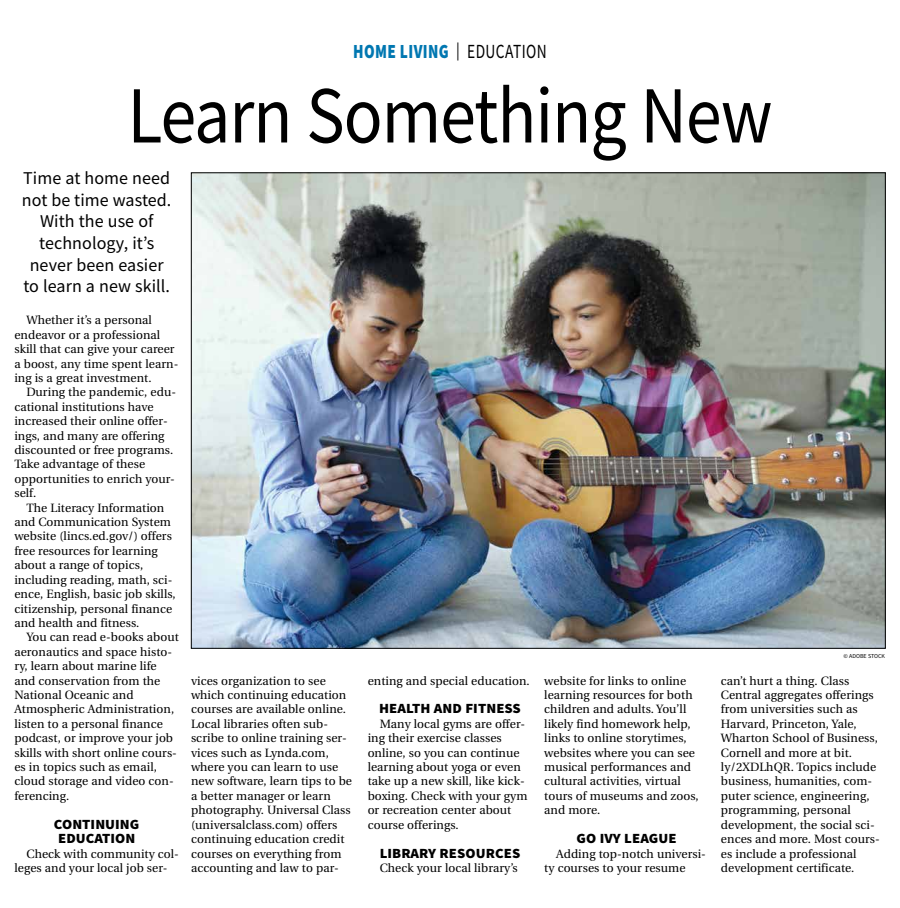
<style>
.page{position:relative;width:900px;height:908px;background:#fff}
.page>*{position:absolute;margin:0;border:0;box-sizing:border-box;transform-origin:0 0}
.t1{font:81px "Source Sans Pro";letter-spacing:-.015em;color:#000;scale:.89 1}
.t2{font:900 20px "Source Sans Pro";letter-spacing:.025em;color:#0077b1;scale:.77 1}
.t3{font:18px/21.6px "Source Sans Pro";letter-spacing:.005em;color:#000;text-align:center}
.t4{font:900 14px/14.4px "Source Sans Pro";letter-spacing:.005em;color:#000;scale:1.05 1}
.t5{font:12px/14.4px "Utopia";letter-spacing:.005em;color:#000}
.t6{font:6px "Source Sans Pro";color:#000}
.s1{font-weight:400;font-size:18px;color:#000}
.s2{font-weight:400;color:#000}
</style>
<div class="page">
<img style="left:193px;top:174px;width:691px;height:472px">
<h2 class="t2" style="left:353px;top:38px;width:253px">HOME LIVING <span class="s1">|</span> <span class="s2">EDUCATION</span></h2>
<h1 class="t1" style="left:127px;top:64px;width:726px">Learn Something New</h1>
<h3 class="t3" style="left:22px;top:167px;width:151px">Time at home need not be time wasted.<br>With the use of technology, it’s never been easier to learn a new skill.</h3>
<p class="t5" style="left:14px;top:313px;width:166px;text-indent:12px">Whether it’s a personal endeavor or a professional skill that can give your career a boost, any time spent learn&shy;ing is a great investment.</p>
<p class="t5" style="left:14px;top:385px;width:163px;text-indent:12px">During the pandemic, edu&shy;cational institutions have increased their online offer&shy;ings, and many are offering discounted or free programs.<br>Take advantage of these opportunities to enrich your&shy;self.</p>
<p class="t5" style="left:14px;top:500px;width:163px;text-indent:12px">The Literacy Information and Communication System website (lincs.ed.gov/) offers free resources for learning about a range of topics, including reading, math, sci&shy;ence, English, basic job skills, citizenship, personal finance and health and fitness.</p>
<p class="t5" style="left:14px;top:630px;width:166px;text-indent:12px">You can read e-books about aeronautics and space histo&shy;ry, learn about marine life and conservation from the<br>National Oceanic and<br>Atmospheric Administration, listen to a personal finance podcast, or improve your job skills with short online cours&shy;es in topics such as email, cloud storage and video con&shy;ferencing.</p>
<p class="t4" style="left:54px;top:816px;width:83px">CONTINUING<br>EDUCATION</p>
<p class="t5" style="left:14px;top:846px;width:166px;text-indent:12px">Check with community col&shy;leges and your local job ser-</p>
<p class="t5" style="left:191px;top:673px;width:163px">vices organization to see which continuing education courses are available online.<br>Local libraries often sub&shy;scribe to online training ser&shy;vices such as Lynda.com, where you can learn to use new software, learn tips to be a better manager or learn photography. Universal Class (universalclass.com) offers continuing education credit courses on everything from accounting and law to par-</p>
<p class="t5" style="left:368px;top:673px;width:164px">enting and special education.</p>
<p class="t4" style="left:379px;top:701px;width:137px">HEALTH AND FITNESS</p>
<p class="t5" style="left:368px;top:716px;width:161px;text-indent:12px">Many local gyms are offer&shy;ing their exercise classes online, so you can continue learning about yoga or even take up a new skill, like kick&shy;boxing. Check with your gym or recreation center about course offerings.</p>
<p class="t4" style="left:380px;top:845px;width:135px">LIBRARY RESOURCES</p>
<p class="t5" style="left:380px;top:860px;width:140px">Check your local library’s</p>
<p class="t5" style="left:544px;top:673px;width:156px">website for links to online learning resources for both children and adults. You’ll likely find homework help, links to online storytimes, websites where you can see musical performances and cultural activities, virtual tours of museums and zoos, and more.</p>
<p class="t4" style="left:577px;top:830px;width:97px">GO IVY LEAGUE</p>
<p class="t5" style="left:544px;top:846px;width:163px;text-indent:12px">Adding top-notch universi&shy;ty courses to your resume</p>
<p class="t6" style="left:844px;top:652px;width:43px">© ADOBE STOCK</p>
<p class="t5" style="left:721px;top:673px;width:160px">can’t hurt a thing. Class<br>Central aggregates offerings from universities such as<br>Harvard, Princeton, Yale,<br>Wharton School of Business,<br>Cornell and more at bit. ly/2XDLhQR. Topics include business, humanities, com&shy;puter science, engineering, programming, personal development, the social sci&shy;ences and more. Most cours&shy;es include a professional development certificate.</p>
</div>
